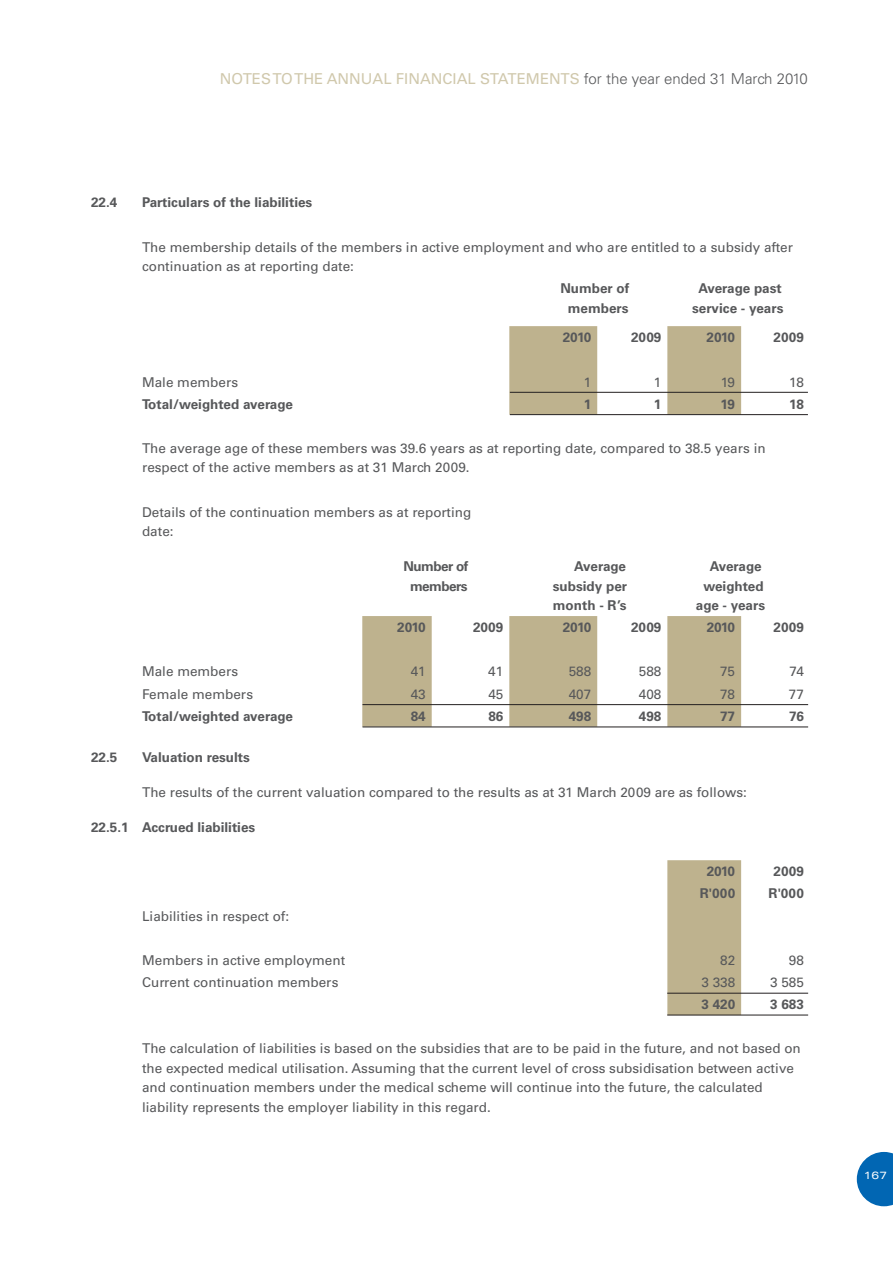
<style>
.page{position:relative;width:893px;height:1263px;background:#fff}
.page>*{position:absolute;margin:0;border:0;box-sizing:border-box;transform-origin:0 0}
.t1{font:15px "Univers";color:#d0c8ac}
.t2{font:13.5px/19.5px "Univers";color:#57585a}
.t3{font:700 13.5px/19.5px "Univers";color:#57585a;text-align:center}
.t4{font:700 13.5px/19.5px "Univers";letter-spacing:-.04em;color:#57585a;text-align:center}
.t5{font:expanded 10.5px "Univers";color:#fff}
.s1{font-weight:300;color:#57585a}
</style>
<div class="page">
<svg style="left:857px;top:1152px;width:36px;height:54px;background:#297ebf"></svg>
<svg style="left:362px;top:326px;width:379px;height:689px"></svg>
<hr style="left:510px;top:414px;width:298px;height:1px;background:#231f20">
<hr style="left:510px;top:392px;width:298px;height:1px;background:#231f20">
<hr style="left:362px;top:727px;width:446px;height:1px;background:#231f20">
<hr style="left:362px;top:704px;width:446px;height:1px;background:#231f20">
<hr style="left:667px;top:1015px;width:141px;height:1px;background:#231f20">
<hr style="left:667px;top:993px;width:141px;height:1px;background:#231f20">
<p class="t1" style="left:220px;top:70px;width:589px">NOTES TO THE ANNUAL FINANCIAL STATEMENTS <span class="s1">for the year ended 31 March 2010</span></p>
<p class="t3" style="left:91px;top:193px;width:28px">22.4</p>
<p class="t3" style="left:142px;top:193px;width:172px">Particulars of the liabilities</p>
<p class="t2" style="left:142px;top:237px;width:652px">The membership details of the members in active employment and who are entitled to a subsidy after continuation as at reporting date:</p>
<p class="t3" style="left:560px;top:279px;width:70px">Number of members</p>
<p class="t3" style="left:692px;top:279px;width:93px">Average past service - years</p>
<p class="t3" style="left:563px;top:328px;width:30px">2010</p>
<p class="t3" style="left:631px;top:328px;width:32px">2009</p>
<p class="t3" style="left:707px;top:328px;width:30px">2010</p>
<p class="t3" style="left:774px;top:328px;width:32px">2009</p>
<p class="t2" style="left:142px;top:372px;width:98px">Male members</p>
<p class="t2" style="left:584px;top:372px;width:9px">1</p>
<p class="t2" style="left:654px;top:372px;width:9px">1</p>
<p class="t2" style="left:721px;top:372px;width:16px">19</p>
<p class="t2" style="left:789px;top:372px;width:16px">18</p>
<p class="t3" style="left:142px;top:394px;width:152px">Total/weighted average</p>
<p class="t3" style="left:584px;top:394px;width:9px">1</p>
<p class="t3" style="left:654px;top:394px;width:9px">1</p>
<p class="t3" style="left:720px;top:394px;width:16px">19</p>
<p class="t3" style="left:789px;top:394px;width:16px">18</p>
<p class="t2" style="left:142px;top:438px;width:625px">The average age of these members was 39.6 years as at reporting date, compared to 38.5 years in respect of the active members as at 31 March 2009.</p>
<p class="t2" style="left:142px;top:502px;width:331px">Details of the continuation members as at reporting date:</p>
<p class="t4" style="left:404px;top:557px;width:66px">Number of members</p>
<p class="t3" style="left:553px;top:557px;width:76px;text-align:justify;text-indent:21px">Average subsidy per month - R’s</p>
<p class="t3" style="left:696px;top:557px;width:71px;text-align:right">Average weighted age - years</p>
<p class="t3" style="left:397px;top:618px;width:30px">2010</p>
<p class="t3" style="left:473px;top:618px;width:32px">2009</p>
<p class="t3" style="left:563px;top:618px;width:30px">2010</p>
<p class="t3" style="left:631px;top:618px;width:32px">2009</p>
<p class="t3" style="left:707px;top:618px;width:30px">2010</p>
<p class="t3" style="left:774px;top:618px;width:32px">2009</p>
<p class="t2" style="left:142px;top:662px;width:98px">Male members</p>
<p class="t2" style="left:411px;top:662px;width:17px">41</p>
<p class="t2" style="left:488px;top:662px;width:17px">41</p>
<p class="t2" style="left:569px;top:662px;width:24px">588</p>
<p class="t2" style="left:639px;top:662px;width:24px">588</p>
<p class="t2" style="left:720px;top:662px;width:17px">75</p>
<p class="t2" style="left:790px;top:662px;width:16px">74</p>
<p class="t2" style="left:142px;top:684px;width:113px">Female members</p>
<p class="t2" style="left:411px;top:684px;width:17px">43</p>
<p class="t2" style="left:488px;top:684px;width:17px">45</p>
<p class="t2" style="left:569px;top:684px;width:24px">407</p>
<p class="t2" style="left:639px;top:684px;width:24px">408</p>
<p class="t2" style="left:720px;top:684px;width:17px">78</p>
<p class="t2" style="left:789px;top:684px;width:17px">77</p>
<p class="t3" style="left:142px;top:706px;width:152px">Total/weighted average</p>
<p class="t3" style="left:411px;top:706px;width:17px">84</p>
<p class="t3" style="left:488px;top:706px;width:17px">86</p>
<p class="t3" style="left:569px;top:706px;width:24px">498</p>
<p class="t3" style="left:639px;top:706px;width:24px">498</p>
<p class="t3" style="left:720px;top:706px;width:17px">77</p>
<p class="t3" style="left:789px;top:706px;width:16px">76</p>
<p class="t3" style="left:91px;top:748px;width:28px">22.5</p>
<p class="t3" style="left:142px;top:748px;width:109px">Valuation results</p>
<p class="t2" style="left:142px;top:783px;width:606px">The results of the current valuation compared to the results as at 31 March 2009 are as follows:</p>
<p class="t3" style="left:91px;top:818px;width:166px">22.5.1 Accrued liabilities</p>
<p class="t3" style="left:707px;top:862px;width:30px">2010</p>
<p class="t3" style="left:774px;top:862px;width:32px">2009</p>
<p class="t3" style="left:700px;top:884px;width:37px">R'000</p>
<p class="t3" style="left:769px;top:884px;width:37px">R'000</p>
<p class="t2" style="left:142px;top:906px;width:149px">Liabilities in respect of:</p>
<p class="t2" style="left:142px;top:950px;width:205px">Members in active employment</p>
<p class="t2" style="left:720px;top:950px;width:17px">82</p>
<p class="t2" style="left:789px;top:950px;width:17px">98</p>
<p class="t2" style="left:142px;top:972px;width:198px">Current continuation members</p>
<p class="t2" style="left:701px;top:972px;width:35px">3 338</p>
<p class="t2" style="left:770px;top:972px;width:35px">3 585</p>
<p class="t3" style="left:701px;top:995px;width:35px">3 420</p>
<p class="t3" style="left:770px;top:995px;width:35px">3 683</p>
<p class="t2" style="left:142px;top:1039px;width:660px">The calculation of liabilities is based on the subsidies that are to be paid in the future, and not based on the expected medical utilisation. Assuming that the current level of cross subsidisation between active and continuation members under the medical scheme will continue into the future, the calculated liability represents the employer liability in this regard.</p>
<p class="t5" style="left:864px;top:1169px;width:25px">167</p>
</div>
